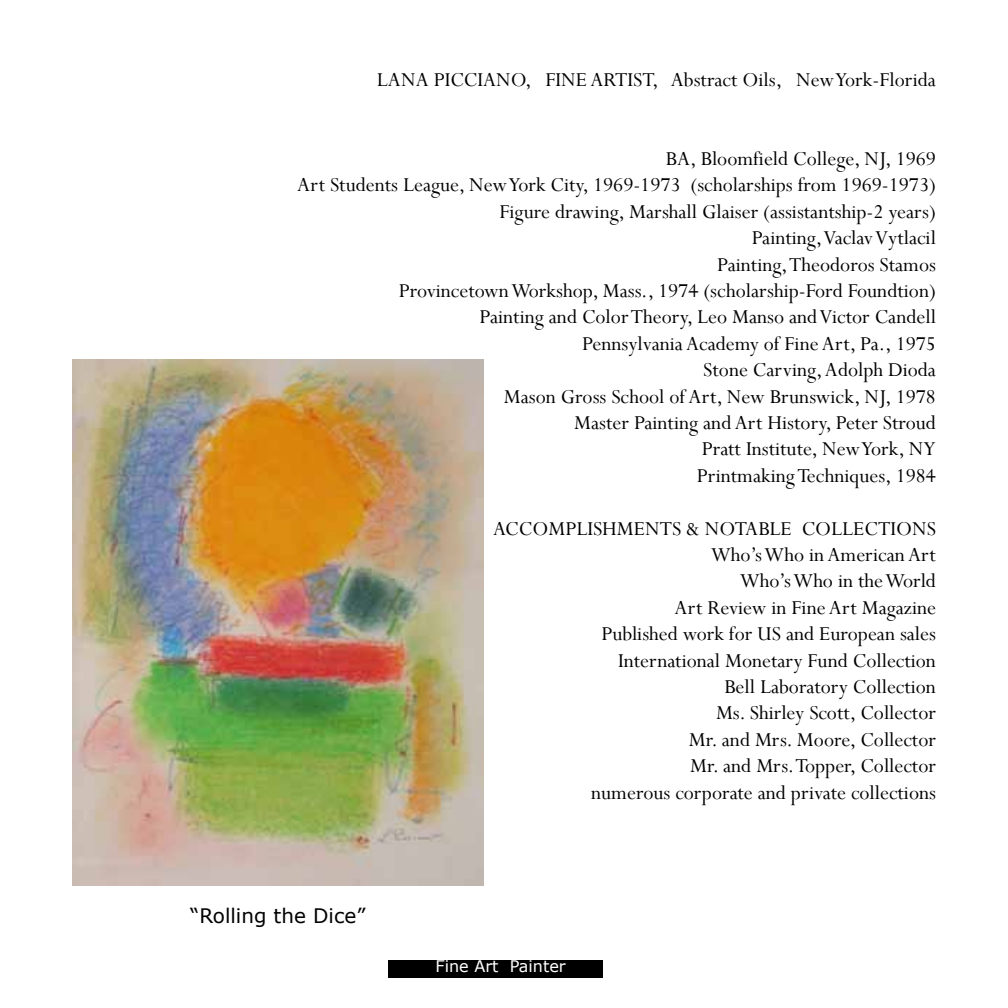
<style>
.page{position:relative;width:1008px;height:1008px;background:#fff}
.page>*{position:absolute;margin:0;border:0;box-sizing:border-box;transform-origin:0 0}
.t1{font:22px/26.4px "Perpetua";color:#000;text-align:right}
.t2{font:20px "Verdana";color:#000}
.t3{font:16px "Verdana";color:#fff}
</style>
<div class="page">
<img style="left:72px;top:360px;width:412px;height:525px">
<div style="left:388px;top:960px;width:214px;height:17px;background:#000"></div>
<p class="t1" style="left:377px;top:66px;width:561px">LANA PICCIANO, FINE ARTIST, Abstract Oils, New York-Florida</p>
<p class="t1" style="left:297px;top:145px;width:640px">BA, Bloomfield College, NJ, 1969<br>Art Students League, New York City, 1969-1973 (scholarships from 1969-1973)<br>Figure drawing, Marshall Glaiser (assistantship-2 years)<br>Painting, Vaclav Vytlacil<br>Painting, Theodoros Stamos<br>Provincetown Workshop, Mass., 1974 (scholarship-Ford Foundtion)<br>Painting and Color Theory, Leo Manso and Victor Candell<br>Pennsylvania Academy of Fine Art, Pa., 1975<br>Stone Carving, Adolph Dioda<br>Mason Gross School of Art, New Brunswick, NJ, 1978<br>Master Painting and Art History, Peter Stroud<br>Pratt Institute, New York, NY<br>Printmaking Techniques, 1984</p>
<p class="t1" style="left:493px;top:515px;width:444px">ACCOMPLISHMENTS &amp; NOTABLE COLLECTIONS<br>Who’s Who in American Art<br>Who’s Who in the World<br>Art Review in Fine Art Magazine<br>Published work for US and European sales<br>International Monetary Fund Collection<br>Bell Laboratory Collection<br>Ms. Shirley Scott, Collector<br>Mr. and Mrs. Moore, Collector<br>Mr. and Mrs. Topper, Collector<br>numerous corporate and private collections</p>
<p class="t2" style="left:190px;top:903px;width:177px">“Rolling the Dice”</p>
<p class="t3" style="left:436px;top:956px;width:132px">Fine Art Painter</p>
</div>
